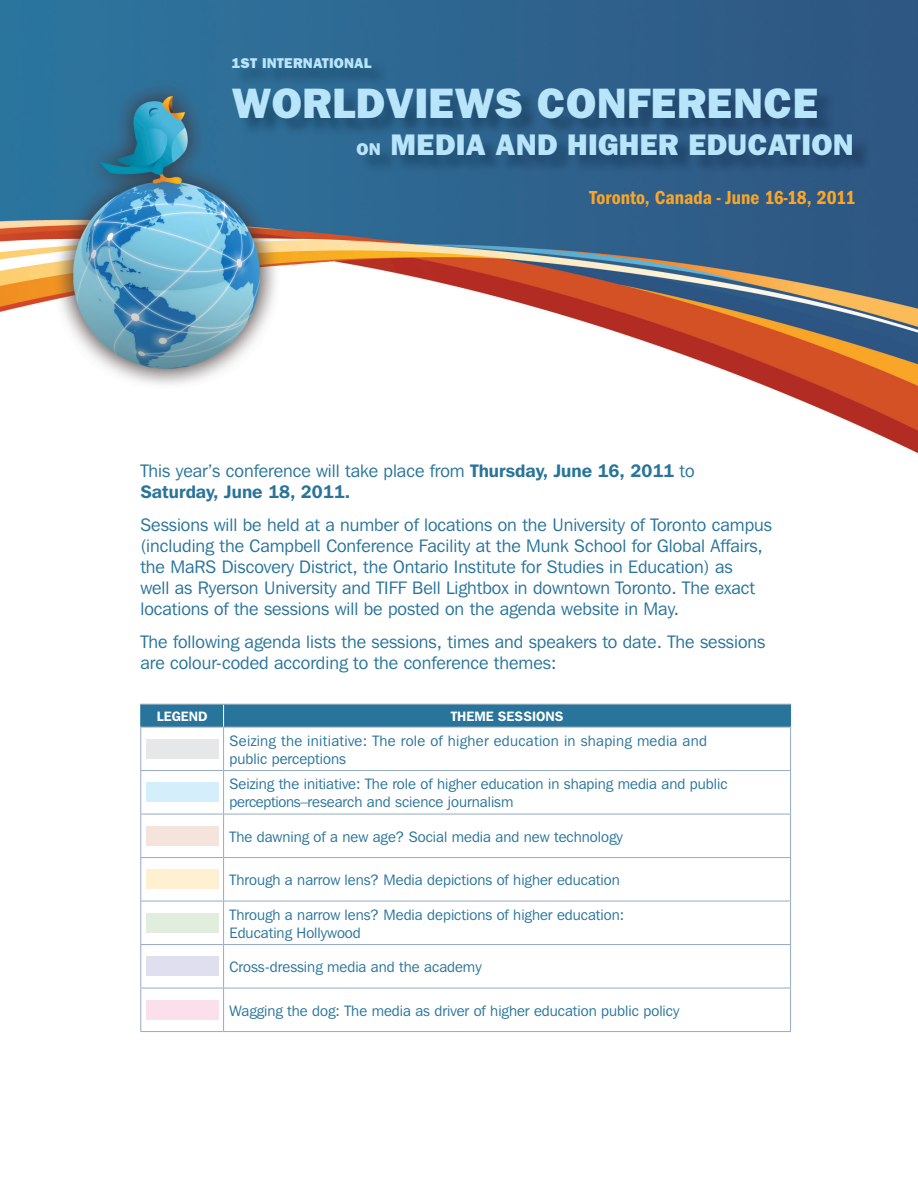
<style>
.page{position:relative;width:918px;height:1188px;background:#fff}
.page>*{position:absolute;margin:0;border:0;box-sizing:border-box;transform-origin:0 0}
.t1{font:800 42.75px "Franklin Gothic";letter-spacing:.015em;color:#b9e5fa}
.t2{font:800 30px "Franklin Gothic";letter-spacing:.015em;color:#b9e5fa}
.t3{font:600 condensed 19.5px "Franklin Gothic";color:#f9a628}
.t4{font:18px/21px "Franklin Gothic IT Cby BT";color:#29749b}
.t5{font:600 18px/21px "Franklin Gothic IT Cby BT";color:#29749b}
.t6{font:15px/18px "Franklin Gothic IT Cby BT";color:#29749b}
.t7{font:15px/18px "Franklin Gothic IT Cby BT";letter-spacing:.02em;color:#29749b}
.t8{font:800 14.25px "Franklin Gothic";letter-spacing:.015em;color:#b9e5fa}
.t9{font:600 13.5px "Franklin Gothic IT Cby BT";color:#fff}
.s1{font-size:17.1px}
.s2{font-weight:400}
</style>
<div class="page">
<img style="left:0;top:0;width:918px;height:454px">
<img style="left:235px;top:60px;width:636px;height:114px">
<svg style="left:140px;top:704px;width:651px;height:23px;background:#2e779d"></svg>
<hr style="left:140px;top:727px;width:84px;height:1px;background:#95abc3">
<hr style="left:224px;top:727px;width:567px;height:1px;background:#95abc3">
<hr style="left:140px;top:727px;width:1px;height:43px;background:#95abc3">
<hr style="left:223px;top:727px;width:1px;height:43px;background:#95abc3">
<hr style="left:790px;top:727px;width:1px;height:43px;background:#95abc3">
<hr style="left:140px;top:770px;width:84px;height:1px;background:#95abc3">
<hr style="left:140px;top:771px;width:1px;height:43px;background:#95abc3">
<hr style="left:224px;top:770px;width:567px;height:1px;background:#95abc3">
<hr style="left:223px;top:771px;width:1px;height:43px;background:#95abc3">
<hr style="left:790px;top:771px;width:1px;height:43px;background:#95abc3">
<hr style="left:140px;top:814px;width:84px;height:1px;background:#95abc3">
<hr style="left:140px;top:814px;width:1px;height:43px;background:#95abc3">
<hr style="left:224px;top:814px;width:567px;height:1px;background:#95abc3">
<hr style="left:223px;top:814px;width:1px;height:43px;background:#95abc3">
<hr style="left:790px;top:814px;width:1px;height:43px;background:#95abc3">
<hr style="left:140px;top:857px;width:84px;height:1px;background:#95abc3">
<hr style="left:140px;top:858px;width:1px;height:43px;background:#95abc3">
<hr style="left:224px;top:857px;width:567px;height:1px;background:#95abc3">
<hr style="left:223px;top:858px;width:1px;height:43px;background:#95abc3">
<hr style="left:790px;top:858px;width:1px;height:43px;background:#95abc3">
<hr style="left:140px;top:901px;width:84px;height:1px;background:#95abc3">
<hr style="left:140px;top:901px;width:1px;height:43px;background:#95abc3">
<hr style="left:224px;top:901px;width:567px;height:1px;background:#95abc3">
<hr style="left:223px;top:901px;width:1px;height:43px;background:#95abc3">
<hr style="left:790px;top:901px;width:1px;height:43px;background:#95abc3">
<hr style="left:140px;top:944px;width:84px;height:1px;background:#95abc3">
<hr style="left:140px;top:945px;width:1px;height:43px;background:#95abc3">
<hr style="left:224px;top:944px;width:567px;height:1px;background:#95abc3">
<hr style="left:223px;top:945px;width:1px;height:43px;background:#95abc3">
<hr style="left:790px;top:945px;width:1px;height:43px;background:#95abc3">
<hr style="left:140px;top:988px;width:84px;height:1px;background:#95abc3">
<hr style="left:140px;top:988px;width:1px;height:43px;background:#95abc3">
<hr style="left:224px;top:988px;width:567px;height:1px;background:#95abc3">
<hr style="left:223px;top:988px;width:1px;height:43px;background:#95abc3">
<hr style="left:790px;top:988px;width:1px;height:43px;background:#95abc3">
<hr style="left:140px;top:1031px;width:84px;height:1px;background:#95abc3">
<hr style="left:224px;top:1031px;width:567px;height:1px;background:#95abc3">
<div style="left:147px;top:739px;width:72px;height:20px;background:#e6e7e9"></div>
<div style="left:147px;top:782px;width:72px;height:20px;background:#d4effb"></div>
<div style="left:147px;top:826px;width:72px;height:20px;background:#f5e4db"></div>
<div style="left:147px;top:869px;width:72px;height:20px;background:#fef0d0"></div>
<div style="left:147px;top:913px;width:72px;height:20px;background:#e1eedd"></div>
<div style="left:147px;top:956px;width:72px;height:20px;background:#e0dfef"></div>
<div style="left:147px;top:1000px;width:72px;height:20px;background:#fbdfeb"></div>
<p class="t8" style="left:232px;top:55px;width:141px">1ST INTERNATIONAL</p>
<h1 class="t1" style="left:232px;top:78px;width:588px">WORLDVIEWS CONFERENCE</h1>
<h2 class="t2" style="left:357px;top:127px;width:499px"><span class="s1">ON</span> MEDIA AND HIGHER EDUCATION</h2>
<p class="t3" style="left:590px;top:186px;width:267px">Toronto, Canada - June 16-18, 2011</p>
<p class="t5" style="left:140px;top:460px;width:556px"><span class="s2">This year’s conference will take place from</span> Thursday, June 16, 2011 <span class="s2">to<br></span>Saturday, June 18, 2011.</p>
<p class="t4" style="left:140px;top:514px;width:633px">Sessions will be held at a number of locations on the University of Toronto campus (including the Campbell Conference Facility at the Munk School for Global Affairs, the MaRS Discovery District, the Ontario Institute for Studies in Education) as<br>well as Ryerson University and TIFF Bell Lightbox in downtown Toronto. The exact locations of the sessions will be posted on the agenda website in May.</p>
<p class="t4" style="left:140px;top:631px;width:626px">The following agenda lists the sessions, times and speakers to date. The sessions are colour-coded according to the conference themes:</p>
<p class="t9" style="left:157px;top:708px;width:52px">LEGEnD</p>
<p class="t9" style="left:451px;top:708px;width:114px">THEME SESSIonS</p>
<p class="t7" style="left:230px;top:731px;width:479px">Seizing the initiative: The role of higher education in shaping media and public perceptions</p>
<p class="t6" style="left:230px;top:775px;width:500px">Seizing the initiative: The role of higher education in shaping media and public perceptions–research and science journalism</p>
<p class="t6" style="left:230px;top:827px;width:395px">The dawning of a new age? Social media and new technology</p>
<p class="t6" style="left:230px;top:871px;width:392px">Through a narrow lens? Media depictions of higher education</p>
<p class="t6" style="left:230px;top:905px;width:396px">Through a narrow lens? Media depictions of higher education:<br>Educating Hollywood</p>
<p class="t6" style="left:230px;top:958px;width:254px">Cross-dressing media and the academy</p>
<p class="t6" style="left:230px;top:1001px;width:451px">Wagging the dog: The media as driver of higher education public policy</p>
</div>
